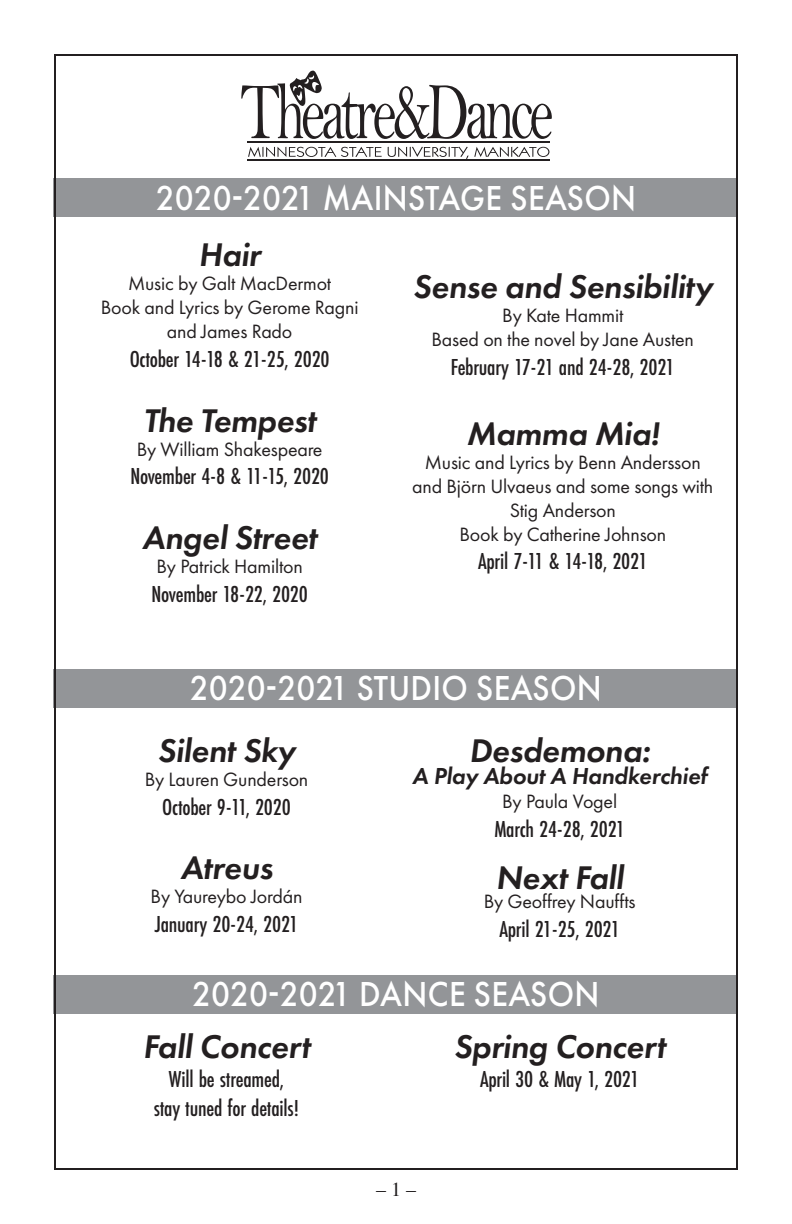
<style>
.page{position:relative;width:792px;height:1224px;background:#fff}
.page>*{position:absolute;margin:0;border:0;box-sizing:border-box;transform-origin:0 0}
.t1{font:500 36px "Futura PT";color:#fff;scale:.93 1}
.t2{font:italic 600 34px "Futura PT";letter-spacing:-.01em;color:#231f20}
.t3{font:500 24px/28.8px "Futura PT Cond";letter-spacing:-.01em;color:#231f20;text-align:center}
.t4{font:italic 600 24px "Futura PT";letter-spacing:-.01em;color:#231f20}
.t5{font:20px/24px "Futura PT";letter-spacing:-.01em;color:#231f20;text-align:center}
.t6{font:20px "Times LT Std";color:#231f20}
</style>
<div class="page">
<div style="left:54px;top:179px;width:684px;height:38px;background:#939598"></div>
<div style="left:54px;top:669px;width:684px;height:38px;background:#939598"></div>
<div style="left:54px;top:975px;width:684px;height:39px;background:#939598"></div>
<svg style="left:248px;top:147px;width:134px;height:10px"></svg>
<svg style="left:388px;top:147px;width:161px;height:12px"></svg>
<hr style="left:247px;top:142px;width:303px;height:1px;background:#231f20">
<hr style="left:247px;top:159px;width:303px;height:2px;background:#231f20">
<svg style="left:241px;top:70px;width:311px;height:69px"></svg>
<h1 class="t1" style="left:156px;top:176px;width:518px">2020-2021 MAINSTAGE SEASON</h1>
<h2 class="t2" style="left:199px;top:233px;width:64px">Hair</h2>
<p class="t5" style="left:101px;top:271px;width:259px">Music by Galt MacDermot<br>Book and Lyrics by Gerome Ragni and James Rado</p>
<p class="t3" style="left:130px;top:344px;width:202px">October 14-18 &amp; 21-25, 2020</p>
<h2 class="t2" style="left:143px;top:398px;width:174px">The Tempest</h2>
<p class="t5" style="left:137px;top:437px;width:187px">By William Shakespeare</p>
<p class="t3" style="left:130px;top:462px;width:200px">November 4-8 &amp; 11-15, 2020</p>
<h2 class="t2" style="left:142px;top:516px;width:176px">Angel Street</h2>
<p class="t5" style="left:157px;top:554px;width:148px">By Patrick Hamilton</p>
<p class="t3" style="left:151px;top:579px;width:158px">November 18-22, 2020</p>
<h2 class="t2" style="left:413px;top:265px;width:301px">Sense and Sensibility</h2>
<p class="t5" style="left:432px;top:303px;width:264px">By Kate Hammit<br>Based on the novel by Jane Austen</p>
<p class="t3" style="left:451px;top:353px;width:225px">February 17-21 and 24-28, 2021</p>
<h2 class="t2" style="left:467px;top:411px;width:194px">Mamma Mia!</h2>
<p class="t5" style="left:412px;top:450px;width:303px">Music and Lyrics by Benn Andersson and Björn Ulvaeus and some songs with<br>Stig Anderson<br>Book by Catherine Johnson</p>
<p class="t3" style="left:478px;top:547px;width:171px">April 7-11 &amp; 14-18, 2021</p>
<h1 class="t1" style="left:190px;top:666px;width:444px">2020-2021 STUDIO SEASON</h1>
<h2 class="t2" style="left:158px;top:728px;width:139px">Silent Sky</h2>
<p class="t5" style="left:145px;top:767px;width:165px">By Lauren Gunderson</p>
<p class="t3" style="left:162px;top:792px;width:130px">October 9-11, 2020</p>
<h2 class="t2" style="left:180px;top:846px;width:94px">Atreus</h2>
<p class="t5" style="left:151px;top:885px;width:153px">By Yaureybo Jordán</p>
<p class="t3" style="left:155px;top:910px;width:145px">January 20-24, 2021</p>
<h2 class="t2" style="left:469px;top:728px;width:183px">Desdemona:</h2>
<p class="t4" style="left:412px;top:760px;width:296px">A Play About A Handkerchief</p>
<p class="t5" style="left:502px;top:789px;width:117px">By Paula Vogel</p>
<p class="t3" style="left:494px;top:814px;width:132px">March 24-28, 2021</p>
<h2 class="t2" style="left:496px;top:855px;width:129px">Next Fall</h2>
<p class="t5" style="left:484px;top:889px;width:153px">By Geoffrey Nauffts</p>
<p class="t3" style="left:499px;top:914px;width:122px">April 21-25, 2021</p>
<h1 class="t1" style="left:192px;top:973px;width:440px">2020-2021 DANCE SEASON</h1>
<h2 class="t2" style="left:143px;top:1025px;width:169px">Fall Concert</h2>
<p class="t3" style="left:154px;top:1065px;width:147px">Will be streamed, stay tuned for details!</p>
<p class="t6" style="left:376px;top:1178px;width:41px">– 1 –</p>
<h2 class="t2" style="left:454px;top:1025px;width:213px">Spring Concert</h2>
<p class="t3" style="left:480px;top:1065px;width:161px">April 30 &amp; May 1, 2021</p>
</div>
